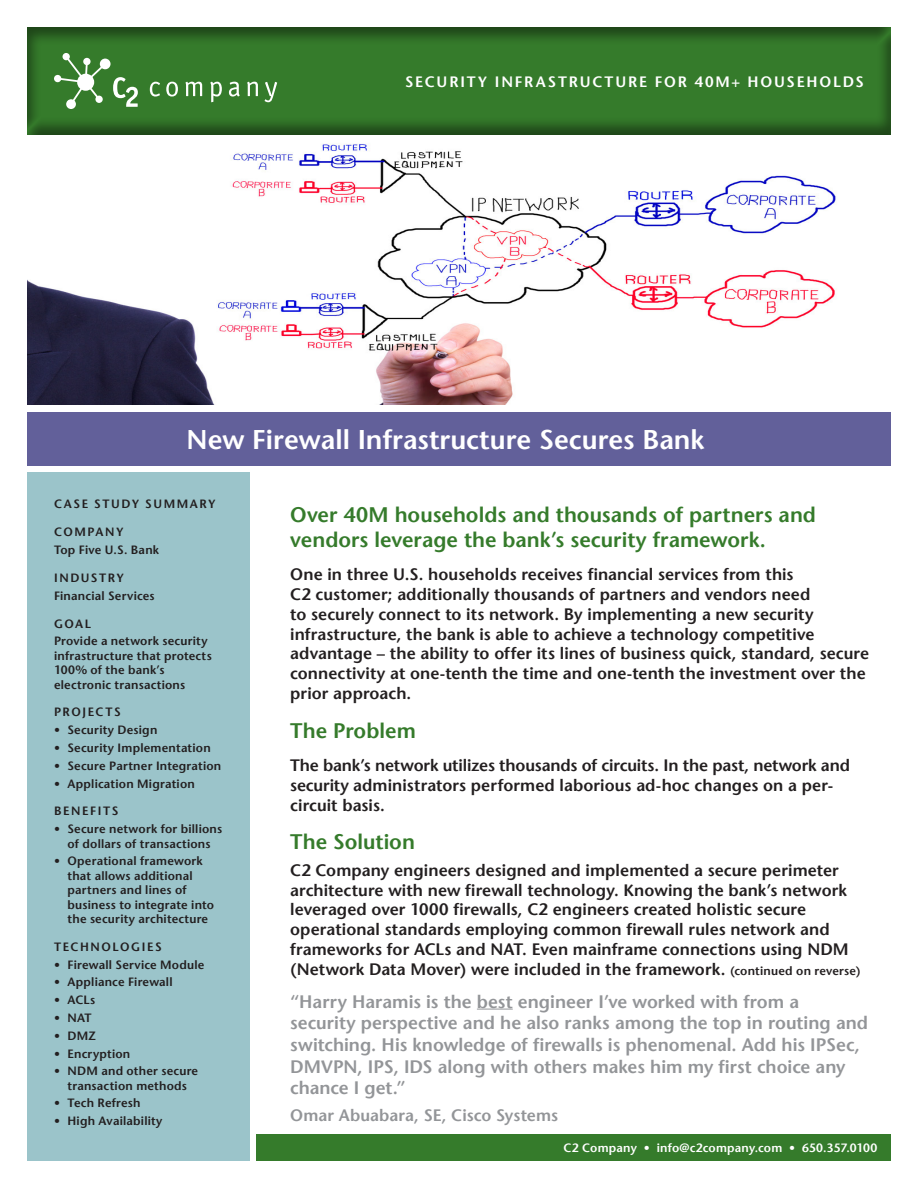
<style>
.page{position:relative;width:918px;height:1188px;background:#fff}
.page>*{position:absolute;margin:0;border:0;box-sizing:border-box;transform-origin:0 0}
.t1{font:600 27px "Stone Sans";color:#fff}
.t2{font:600 21px/25.2px "Stone Sans";color:#357b2b}
.t3{font:600 18px/21.6px "Stone Sans";color:#939598}
.t4{font:600 16.5px/19.8px "Stone Sans";letter-spacing:.005em;color:#231f20}
.t5{font:600 16.5px "Stone Sans";color:#939598}
.t6{font:600 15px "Stone Sans";letter-spacing:.125em;color:#fff}
.t7{font:600 12px/14.4px "Stone Sans";letter-spacing:.02em;color:#231f20}
.t8{font:600 12px "Stone Sans";letter-spacing:.01em;color:#fff}
.t9{font:600 12px "Stone Sans";letter-spacing:.13em;color:#231f20}
.t10{font:600 12px "Stone Sans";letter-spacing:.135em;color:#231f20}
.t11{font:600 12px "Stone Sans";letter-spacing:.125em;color:#231f20}
.s1{font-size:12px}
</style>
<div class="page">
<div style="left:27px;top:472px;width:223px;height:689px;background:#9bc4ca"></div>
<div style="left:256px;top:1134px;width:635px;height:27px;background:#357b2b"></div>
<img style="left:27px;top:144px;width:809px;height:261px">
<div style="left:27px;top:26px;width:865px;height:111px;background:#231f20;opacity:.5"></div>
<div style="left:27px;top:412px;width:864px;height:54px;background:#62609a"></div>
<hr style="left:477px;top:1009px;width:36px;height:1px;background:#939598">
<svg style="left:150px;top:82px;width:10px;height:15px"></svg>
<svg style="left:166px;top:82px;width:12px;height:15px"></svg>
<svg style="left:185px;top:82px;width:17px;height:14px"></svg>
<svg style="left:210px;top:82px;width:12px;height:20px"></svg>
<svg style="left:229px;top:82px;width:11px;height:15px"></svg>
<svg style="left:247px;top:82px;width:11px;height:14px"></svg>
<svg style="left:265px;top:82px;width:12px;height:20px"></svg>
<svg style="left:113px;top:77px;width:25px;height:30px"></svg>
<div style="left:63px;top:53px;width:7px;height:7px;background:#fff;border-radius:50%"></div>
<div style="left:54px;top:75px;width:7px;height:7px;background:#fff;border-radius:50%"></div>
<div style="left:100px;top:59px;width:11px;height:10px;background:#fff;border-radius:50%"></div>
<div style="left:66px;top:99px;width:10px;height:10px;background:#fff;border-radius:50%"></div>
<svg style="left:58px;top:56px;width:48px;height:49px"></svg>
<p class="t6" style="left:405px;top:72px;width:460px">SECURITY INFRASTRUCTURE FOR 40M+ HOUSEHOLDS</p>
<p class="t1" style="left:187px;top:423px;width:519px">New Firewall Infrastructure Secures Bank</p>
<p class="t10" style="left:54px;top:497px;width:163px">CASE STUDY SUMMARY</p>
<p class="t9" style="left:54px;top:525px;width:71px">COMPANY</p>
<p class="t7" style="left:54px;top:543px;width:107px">Top Five U.S. Bank</p>
<p class="t9" style="left:54px;top:570px;width:72px">INDUSTRY</p>
<p class="t7" style="left:54px;top:588px;width:102px">Financial Services</p>
<p class="t7" style="left:54px;top:616px;width:39px">GOAL</p>
<p class="t7" style="left:54px;top:634px;width:159px">Provide a network security infrastructure that protects<br>100% of the bank’s electronic transactions</p>
<p class="t11" style="left:54px;top:705px;width:68px">PROJECTS</p>
<p class="t7" style="left:54px;top:723px;width:105px">• Security Design</p>
<p class="t7" style="left:54px;top:741px;width:158px">• Security Implementation</p>
<p class="t7" style="left:54px;top:758px;width:169px">• Secure Partner Integration</p>
<p class="t7" style="left:54px;top:776px;width:142px">• Application Migration</p>
<p class="t11" style="left:54px;top:804px;width:66px">BENEFITS</p>
<p class="t7" style="left:54px;top:822px;width:170px;text-align:center">• Secure network for billions of dollars of transactions</p>
<p class="t7" style="left:68px;top:854px;width:148px;text-indent:-14px">• Operational framework that allows additional partners and lines of business to integrate into the security architecture</p>
<p class="t9" style="left:54px;top:939px;width:109px">TECHNOLOGIES</p>
<p class="t7" style="left:54px;top:957px;width:152px">• Firewall Service Module</p>
<p class="t7" style="left:54px;top:975px;width:120px">• Appliance Firewall</p>
<p class="t7" style="left:54px;top:993px;width:43px">• ACLs</p>
<p class="t7" style="left:54px;top:1011px;width:39px">• NAT</p>
<p class="t7" style="left:54px;top:1028px;width:43px">• DMZ</p>
<p class="t7" style="left:54px;top:1046px;width:78px">• Encryption</p>
<p class="t7" style="left:54px;top:1064px;width:146px;text-align:center">• NDM and other secure transaction methods</p>
<p class="t7" style="left:54px;top:1096px;width:88px">• Tech Refresh</p>
<p class="t7" style="left:54px;top:1114px;width:110px">• High Availability</p>
<p class="t2" style="left:290px;top:502px;width:527px">Over 40M households and thousands of partners and vendors leverage the bank’s security framework.</p>
<p class="t4" style="left:290px;top:565px;width:580px">One in three U.S. households receives financial services from this<br>C2 customer; additionally thousands of partners and vendors need<br>to securely connect to its network. By implementing a new security infrastructure, the bank is able to achieve a technology competitive advantage – the ability to offer its lines of business quick, standard, secure connectivity at one-tenth the time and one-tenth the investment over the prior approach.</p>
<p class="t2" style="left:290px;top:718px;width:127px">The Problem</p>
<p class="t4" style="left:290px;top:755px;width:561px">The bank’s network utilizes thousands of circuits. In the past, network and security administrators performed laborious ad-hoc changes on a per&shy;circuit basis.</p>
<p class="t2" style="left:290px;top:829px;width:126px">The Solution</p>
<p class="t4" style="left:290px;top:860px;width:572px">C2 Company engineers designed and implemented a secure perimeter architecture with new firewall technology. Knowing the bank’s network leveraged over 1000 firewalls, C2 engineers created holistic secure operational standards employing common firewall rules network and frameworks for ACLs and NAT. Even mainframe connections using NDM (Network Data Mover) were included in the framework. <span class="s1">(continued on reverse)</span></p>
<p class="t3" style="left:290px;top:991px;width:579px">“Harry Haramis is the best engineer I’ve worked with from a security perspective and he also ranks among the top in routing and switching. His knowledge of firewalls is phenomenal. Add his IPSec, DMVPN, IPS, IDS along with others makes him my first choice any chance I get.”</p>
<p class="t5" style="left:290px;top:1105px;width:269px">Omar Abuabara, SE, Cisco Systems</p>
<p class="t8" style="left:564px;top:1141px;width:315px">C2 Company • info@c2company.com • 650.357.0100</p>
</div>
